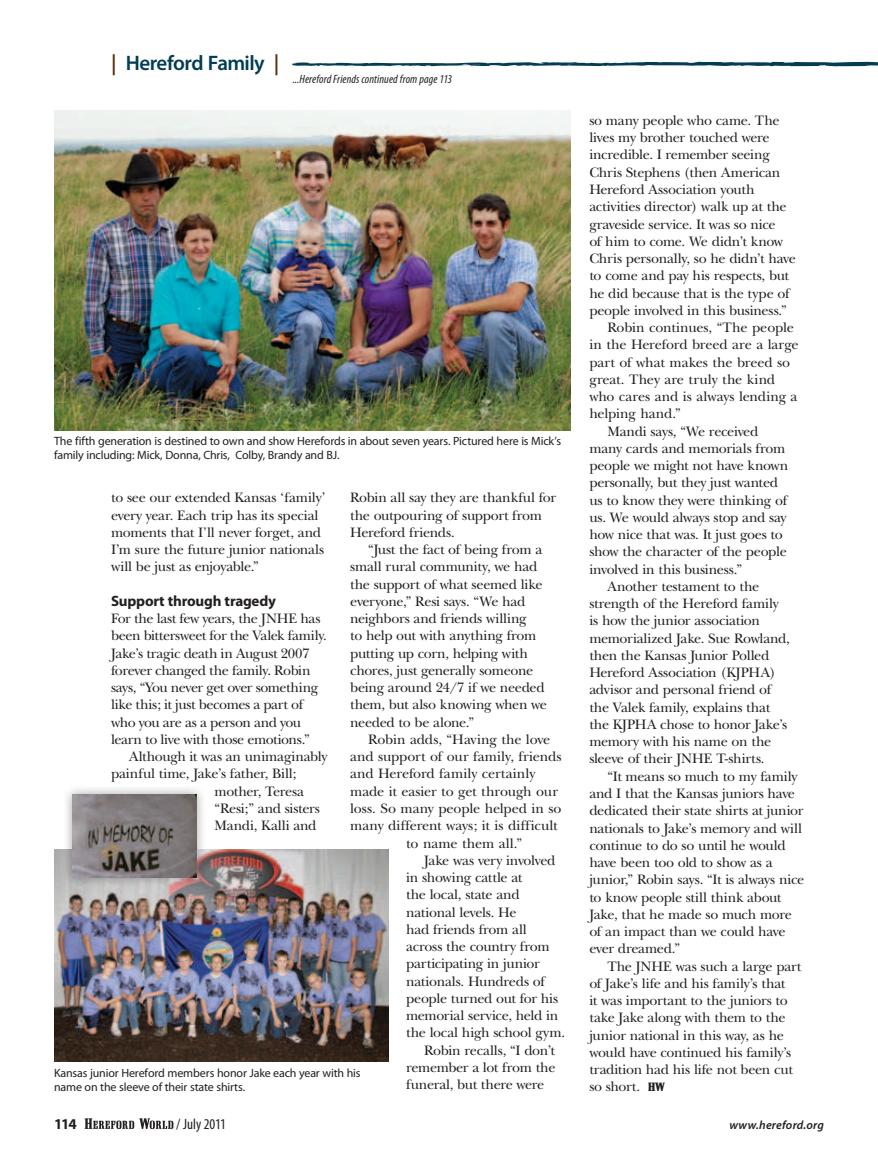
<style>
.page{position:relative;width:878px;height:1161px;background:#fff}
.page>*{position:absolute;margin:0;border:0;box-sizing:border-box;transform-origin:0 0}
.t1{font:600 21px "Myriad Pro";letter-spacing:-.025em;color:#023d54}
.t2{font:700 15px "Myriad Pro";letter-spacing:-.015em;color:#231f20}
.t3{font:condensed 15px "Myriad Pro";color:#231f20}
.t4{font:14.25px/17.2px "New Baskerville";letter-spacing:-.02em;color:#231f20}
.t5{font:14.25px "New Baskerville";color:#231f20}
.t6{font:12px/13.5px "Myriad Pro";letter-spacing:-.015em;color:#231f20}
.t7{font:italic condensed 12px "Myriad Pro";letter-spacing:.01em;color:#231f20}
.t8{font:italic 600 12px "Myriad Pro";letter-spacing:.015em;color:#231f20}
.s1{color:#542f0e}
.s2{font-family:"Shattuck";font-size:12px}
</style>
<div class="page">
<img style="left:54px;top:111px;width:516px;height:319px">
<img style="left:54px;top:850px;width:334px;height:212px">
<div style="left:62px;top:784px;width:145px;height:104px;background:#231f20;opacity:.4"></div>
<img style="left:72px;top:795px;width:124px;height:83px">
<svg style="left:289px;top:62px;width:589px;height:115px"></svg>
<svg style="left:85px;top:1118px;width:89px;height:11px"></svg>
<h1 class="t1" style="left:111px;top:51px;width:170px"><span class="s1">|</span> Hereford Family <span class="s1">|</span></h1>
<p class="t7" style="left:292px;top:72px;width:161px">...Hereford Friends continued from page 113</p>
<p class="t6" style="left:54px;top:435px;width:508px">The fifth generation is destined to own and show Herefords in about seven years. Pictured here is Mick’s family including: Mick, Donna, Chris, Colby, Brandy and BJ.</p>
<p class="t4" style="left:111px;top:489px;width:216px">to see our extended Kansas ‘family’ every year. Each trip has its special moments that I’ll never forget, and I’m sure the future junior nationals will be just as enjoyable.”</p>
<p class="t2" style="left:111px;top:592px;width:166px">Support through tragedy</p>
<p class="t4" style="left:111px;top:610px;width:217px">For the last few years, the JNHE has been bittersweet for the Valek family.<br>Jake’s tragic death in August 2007 forever changed the family. Robin says, “You never get over something like this; it just becomes a part of who you are as a person and you learn to live with those emotions.”</p>
<p class="t4" style="left:129px;top:748px;width:200px">Although it was an unimaginably</p>
<p class="t4" style="left:111px;top:765px;width:187px">painful time, Jake’s father, Bill;</p>
<p class="t4" style="left:214px;top:782px;width:91px">mother, Teresa</p>
<p class="t4" style="left:214px;top:800px;width:107px">“Resi;” and sisters</p>
<p class="t4" style="left:214px;top:817px;width:103px">Mandi, Kalli and</p>
<p class="t4" style="left:350px;top:489px;width:207px">Robin all say they are thankful for the outpouring of support from<br>Hereford friends.</p>
<p class="t4" style="left:350px;top:541px;width:198px;text-indent:18px">“Just the fact of being from a small rural community, we had the support of what seemed like everyone,” Resi says. “We had neighbors and friends willing<br>to help out with anything from putting up corn, helping with chores, just generally someone being around 24/7 if we needed them, but also knowing when we needed to be alone.”</p>
<p class="t4" style="left:368px;top:731px;width:183px">Robin adds, “Having the love</p>
<p class="t5" style="left:350px;top:748px;width:213px">and support of our family, friends</p>
<p class="t4" style="left:350px;top:765px;width:187px">and Hereford family certainly</p>
<p class="t4" style="left:350px;top:783px;width:209px">made it easier to get through our</p>
<p class="t4" style="left:350px;top:800px;width:213px">loss. So many people helped in so</p>
<p class="t5" style="left:350px;top:817px;width:209px">many different ways; it is difficult</p>
<p class="t4" style="left:406px;top:834px;width:118px">to name them all.”</p>
<p class="t4" style="left:424px;top:852px;width:133px">Jake was very involved</p>
<p class="t4" style="left:406px;top:869px;width:118px">in showing cattle at</p>
<p class="t4" style="left:406px;top:886px;width:115px">the local, state and</p>
<p class="t4" style="left:406px;top:903px;width:112px">national levels. He</p>
<p class="t4" style="left:406px;top:921px;width:122px">had friends from all</p>
<p class="t4" style="left:406px;top:938px;width:145px">across the country from</p>
<p class="t4" style="left:406px;top:955px;width:135px">participating in junior</p>
<p class="t4" style="left:406px;top:972px;width:140px">nationals. Hundreds of</p>
<p class="t4" style="left:406px;top:990px;width:154px">people turned out for his</p>
<p class="t4" style="left:406px;top:1007px;width:154px">memorial service, held in</p>
<p class="t4" style="left:406px;top:1024px;width:160px">the local high school gym.</p>
<p class="t4" style="left:424px;top:1041px;width:132px">Robin recalls, “I don’t</p>
<p class="t4" style="left:406px;top:1059px;width:151px">remember a lot from the</p>
<p class="t4" style="left:406px;top:1076px;width:140px">funeral, but there were</p>
<p class="t6" style="left:54px;top:1067px;width:308px">Kansas junior Hereford members honor Jake each year with his name on the sleeve of their state shirts.</p>
<p class="t4" style="left:589px;top:112px;width:192px">so many people who came. The</p>
<p class="t4" style="left:589px;top:129px;width:182px">lives my brother touched were</p>
<p class="t4" style="left:589px;top:146px;width:182px">incredible. I remember seeing</p>
<p class="t4" style="left:589px;top:164px;width:193px">Chris Stephens (then American</p>
<p class="t4" style="left:589px;top:181px;width:167px">Hereford Association youth</p>
<p class="t4" style="left:589px;top:198px;width:199px">activities director) walk up at the</p>
<p class="t4" style="left:589px;top:215px;width:188px">graveside service. It was so nice</p>
<p class="t4" style="left:589px;top:233px;width:195px">of him to come. We didn’t know</p>
<p class="t4" style="left:589px;top:250px;width:208px">Chris personally, so he didn’t have</p>
<p class="t4" style="left:589px;top:267px;width:201px">to come and pay his respects, but</p>
<p class="t4" style="left:589px;top:284px;width:202px">he did because that is the type of</p>
<p class="t4" style="left:589px;top:302px;width:199px">people involved in this business.”</p>
<p class="t4" style="left:607px;top:319px;width:188px">Robin continues, “The people</p>
<p class="t4" style="left:589px;top:336px;width:211px">in the Hereford breed are a large</p>
<p class="t4" style="left:589px;top:353px;width:202px">part of what makes the breed so</p>
<p class="t5" style="left:589px;top:371px;width:187px">great. They are truly the kind</p>
<p class="t4" style="left:589px;top:388px;width:210px">who cares and is always lending a</p>
<p class="t4" style="left:589px;top:405px;width:93px">helping hand.”</p>
<p class="t4" style="left:607px;top:422px;width:153px">Mandi says, “We received</p>
<p class="t4" style="left:589px;top:440px;width:197px">many cards and memorials from</p>
<p class="t4" style="left:589px;top:457px;width:200px">people we might not have known</p>
<p class="t4" style="left:589px;top:474px;width:190px">personally, but they just wanted</p>
<p class="t4" style="left:589px;top:491px;width:199px">us to know they were thinking of</p>
<p class="t4" style="left:589px;top:509px;width:199px">us. We would always stop and say</p>
<p class="t4" style="left:589px;top:526px;width:195px">how nice that was. It just goes to</p>
<p class="t4" style="left:589px;top:543px;width:199px">show the character of the people</p>
<p class="t4" style="left:589px;top:561px;width:154px">involved in this business.”</p>
<p class="t4" style="left:607px;top:578px;width:154px">Another testament to the</p>
<p class="t4" style="left:589px;top:595px;width:191px">strength of the Hereford family</p>
<p class="t4" style="left:589px;top:612px;width:172px">is how the junior association</p>
<p class="t4" style="left:589px;top:630px;width:202px">memorialized Jake. Sue Rowland,</p>
<p class="t4" style="left:589px;top:647px;width:181px">then the Kansas Junior Polled</p>
<p class="t4" style="left:589px;top:664px;width:188px">Hereford Association (KJPHA)</p>
<p class="t4" style="left:589px;top:681px;width:183px">advisor and personal friend of</p>
<p class="t4" style="left:589px;top:699px;width:182px">the Valek family, explains that</p>
<p class="t4" style="left:589px;top:716px;width:199px">the KJPHA chose to honor Jake’s</p>
<p class="t4" style="left:589px;top:733px;width:183px">memory with his name on the</p>
<p class="t4" style="left:589px;top:750px;width:177px">sleeve of their JNHE T-shirts.</p>
<p class="t4" style="left:607px;top:768px;width:192px">“It means so much to my family</p>
<p class="t4" style="left:589px;top:785px;width:207px">and I that the Kansas juniors have</p>
<p class="t4" style="left:589px;top:802px;width:216px">dedicated their state shirts at junior</p>
<p class="t4" style="left:589px;top:819px;width:214px">nationals to Jake’s memory and will</p>
<p class="t4" style="left:589px;top:837px;width:198px">continue to do so until he would</p>
<p class="t4" style="left:589px;top:854px;width:185px">have been too old to show as a</p>
<p class="t4" style="left:589px;top:871px;width:216px">junior,” Robin says. “It is always nice</p>
<p class="t4" style="left:589px;top:888px;width:194px">to know people still think about</p>
<p class="t4" style="left:589px;top:906px;width:204px">Jake, that he made so much more</p>
<p class="t4" style="left:589px;top:923px;width:198px">of an impact than we could have</p>
<p class="t4" style="left:589px;top:940px;width:92px">ever dreamed.”</p>
<p class="t5" style="left:607px;top:958px;width:196px">The JNHE was such a large part</p>
<p class="t4" style="left:589px;top:975px;width:198px">of Jake’s life and his family’s that</p>
<p class="t4" style="left:589px;top:992px;width:200px">it was important to the juniors to</p>
<p class="t4" style="left:589px;top:1009px;width:198px">take Jake along with them to the</p>
<p class="t4" style="left:589px;top:1026px;width:196px">junior national in this way, as he</p>
<p class="t4" style="left:589px;top:1044px;width:203px">would have continued his family’s</p>
<p class="t4" style="left:589px;top:1061px;width:205px">tradition had his life not been cut</p>
<p class="t4" style="left:589px;top:1078px;width:77px">so short. <span class="s2">HW</span></p>
<p class="t2" style="left:54px;top:1115px;width:24px">114</p>
<p class="t3" style="left:176px;top:1116px;width:51px">/ July 2011</p>
<p class="t8" style="left:729px;top:1118px;width:96px">www.hereford.org</p>
</div>
